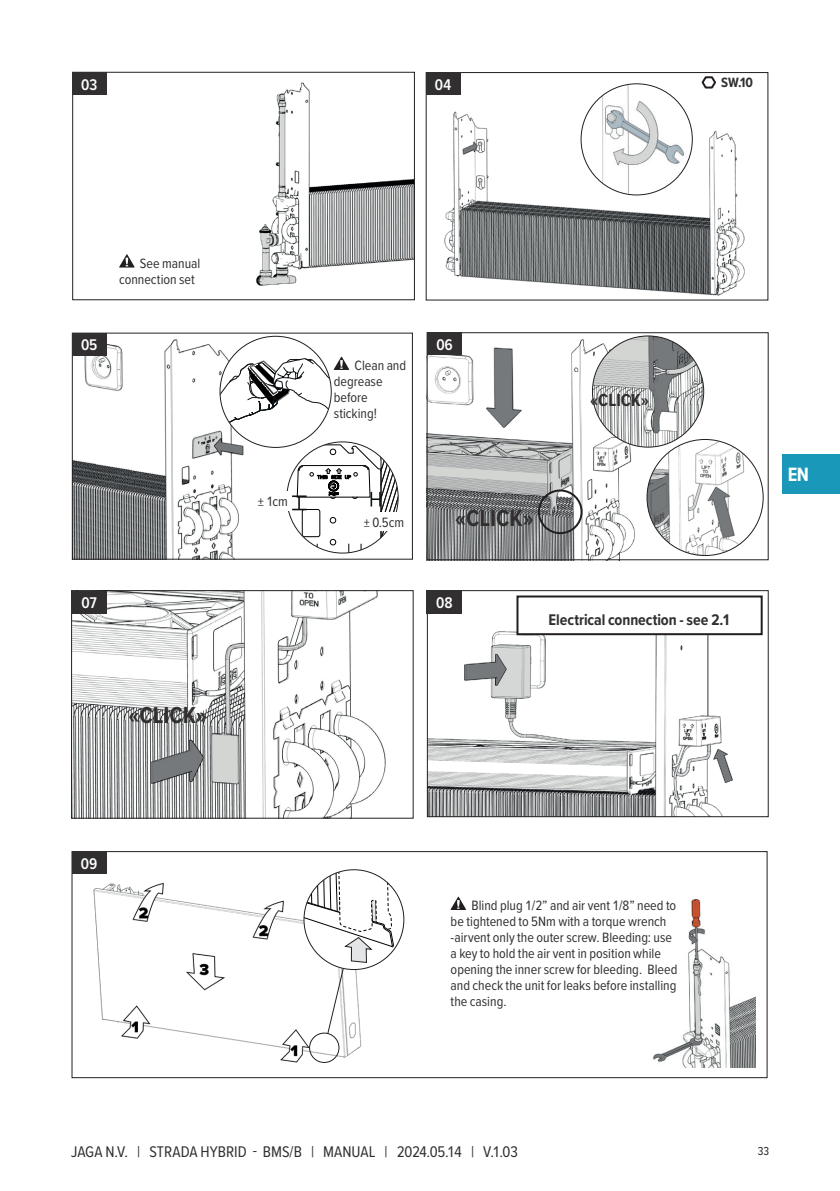
<style>
.page{position:relative;width:840px;height:1191px;background:#fff}
.page>*{position:absolute;margin:0;border:0;box-sizing:border-box;transform-origin:0 0}
.t1{font:700 24px "Proxima Nova Cond";color:#312f30}
.t2{font:700 20px "Proxima Nova Cond";color:#fff}
.t3{font:700 18px "Proxima Nova Cond";color:#312f30}
.t4{font:16px "Proxima Nova Cond";color:#312f30}
.t5{font:700 16px "Proxima Nova Cond";letter-spacing:-.005em;color:#312f30}
.t6{font:600 16px "Proxima Nova Cond";letter-spacing:-.01em;color:#fff}
.t7{font:14px/16px "Proxima Nova Cond";color:#312f30}
.t8{font:700 14px "Proxima Nova Cond";color:#312f30}
.t9{font:12px "Proxima Nova Cond";color:#231f20}
</style>
<div class="page">
<div style="left:781px;top:454px;width:58px;height:39px;background:#1998b9"></div>
<img style="left:74px;top:335px;width:325px;height:222px">
<img style="left:653px;top:899px;width:102px;height:169px">
<div style="left:72px;top:333px;width:34px;height:22px;background:#312f30"></div>
<img style="left:444px;top:111px;width:301px;height:185px">
<div style="left:425px;top:72px;width:35px;height:23px;background:#312f30"></div>
<img style="left:106px;top:74px;width:306px;height:212px">
<div style="left:72px;top:72px;width:342px;height:228px;border:1px solid #231f20"></div>
<div style="left:72px;top:72px;width:34px;height:23px;background:#312f30"></div>
<svg style="left:119px;top:254px;width:15px;height:13px"></svg>
<img style="left:580px;top:84px;width:112px;height:109px">
<div style="left:220px;top:336px;width:111px;height:111px;background:#fff;border-radius:50%"></div>
<svg style="left:450px;top:896px;width:16px;height:14px"></svg>
<svg style="left:220px;top:357px;width:129px;height:68px"></svg>
<svg style="left:701px;top:76px;width:15px;height:13px"></svg>
<img style="left:93px;top:882px;width:312px;height:181px">
<div style="left:72px;top:851px;width:694px;height:227px;border:1px solid #231f20"></div>
<div style="left:72px;top:851px;width:34px;height:23px;background:#312f30"></div>
<img style="left:429px;top:598px;width:334px;height:217px">
<div style="left:427px;top:590px;width:341px;height:227px;border:1px solid #231f20"></div>
<div style="left:426px;top:590px;width:36px;height:24px;background:#312f30"></div>
<div style="left:309px;top:1032px;width:30px;height:30px;border:1px solid #231f20;border-radius:50%"></div>
<div style="left:304px;top:869px;width:99px;height:100px;background:#fff;border-radius:50%"></div>
<svg style="left:304px;top:869px;width:89px;height:165px"></svg>
<div style="left:517px;top:596px;width:244px;height:38px;background:#fff"></div>
<div style="left:516px;top:595px;width:246px;height:40px;border:2px solid #231f20"></div>
<img style="left:73px;top:592px;width:313px;height:224px">
<div style="left:71px;top:590px;width:342px;height:228px;border:1px solid #231f20"></div>
<img style="left:428px;top:334px;width:321px;height:224px">
<div style="left:426px;top:332px;width:342px;height:228px;border:1px solid #231f20"></div>
<div style="left:72px;top:590px;width:34px;height:23px;background:#312f30"></div>
<img style="left:592px;top:336px;width:111px;height:111px;border-radius:56px">
<img style="left:646px;top:439px;width:116px;height:116px;border-radius:58px">
<div style="left:427px;top:332px;width:34px;height:23px;background:#312f30"></div>
<div style="left:537px;top:489px;width:45px;height:45px;border:2px solid #231f20;border-radius:50%"></div>
<svg style="left:287px;top:442px;width:111px;height:111px"></svg>
<div style="left:352px;top:512px;width:52px;height:19px;background:#fff"></div>
<div style="left:257px;top:491px;width:32px;height:19px;background:#fff"></div>
<p class="t6" style="left:81px;top:73px;width:18px">03</p>
<p class="t6" style="left:434px;top:73px;width:18px">04</p>
<p class="t8" style="left:720px;top:72px;width:33px">SW.10</p>
<p class="t6" style="left:81px;top:333px;width:18px">05</p>
<p class="t7" style="left:119px;top:254px;width:83px;text-indent:21px">See manual connection set</p>
<p class="t6" style="left:81px;top:591px;width:18px">07</p>
<h1 class="t1" style="left:128px;top:697px;width:80px">«CLICK»</h1>
<p class="t7" style="left:257px;top:493px;width:32px">± 1cm</p>
<p class="t7" style="left:333px;top:357px;width:74px;text-indent:21px">Clean and degrease before sticking!</p>
<p class="t6" style="left:436px;top:333px;width:18px">06</p>
<p class="t3" style="left:589px;top:387px;width:60px">«CLICK»</p>
<p class="t7" style="left:363px;top:514px;width:42px">± 0.5cm</p>
<h1 class="t1" style="left:455px;top:500px;width:80px">«CLICK»</h1>
<p class="t6" style="left:436px;top:591px;width:18px">08</p>
<p class="t5" style="left:548px;top:607px;width:183px">Electrical connection - see 2.1</p>
<p class="t6" style="left:81px;top:852px;width:18px">09</p>
<p class="t7" style="left:450px;top:896px;width:228px;text-indent:21px">Blind plug 1/2” and air vent 1/8” need to be tightened to 5Nm with a torque wrench -airvent only the outer screw. Bleeding: use a key to hold the air vent in position while opening the inner screw for bleeding. Bleed and check the unit for leaks before installing the casing.</p>
<h2 class="t2" style="left:787px;top:460px;width:23px">EN</h2>
<p class="t4" style="left:71px;top:1140px;width:448px">JAGA N.V. | STRADA HYBRID - BMS/B | MANUAL | 2024.05.14 | V.1.03</p>
<p class="t9" style="left:757px;top:1142px;width:13px">33</p>
</div>
